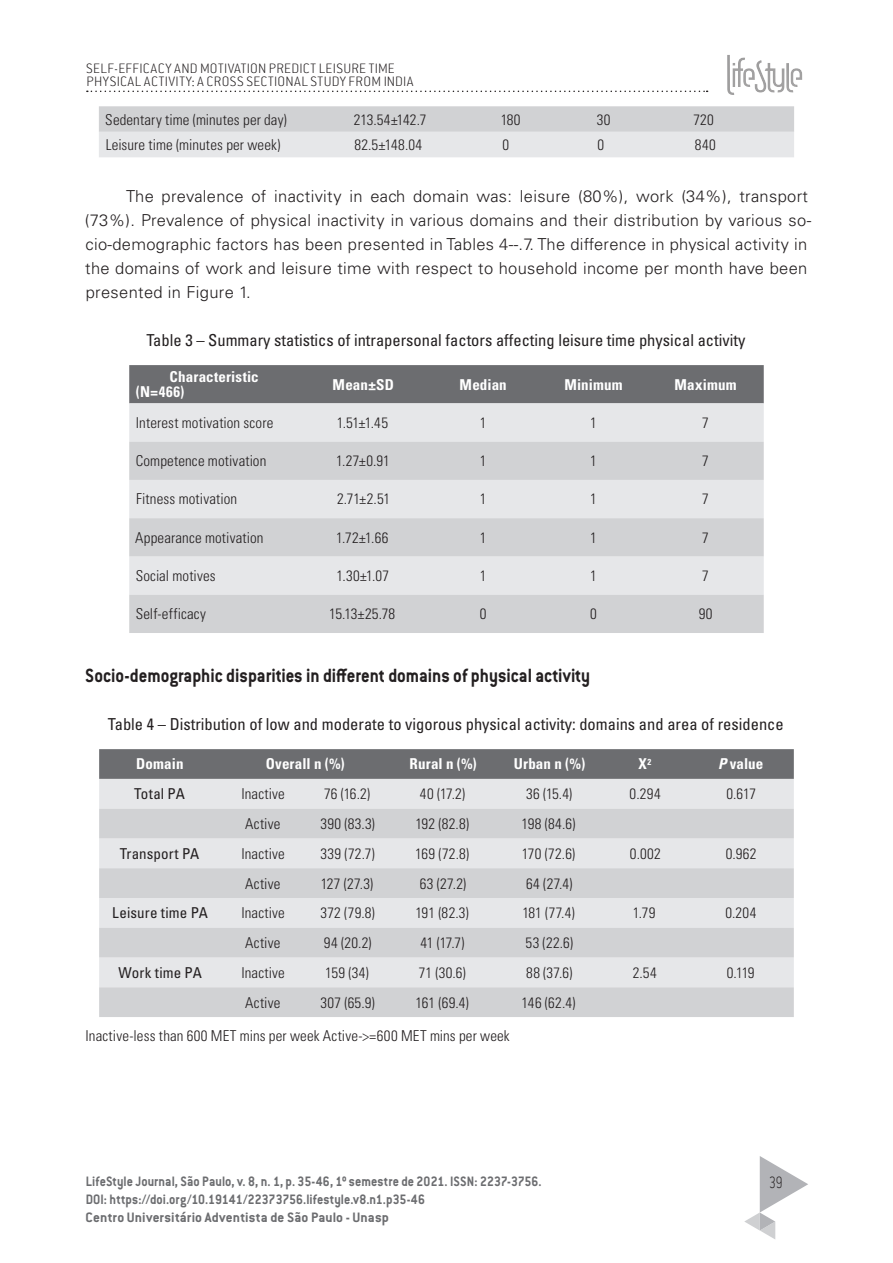
<style>
.page{position:relative;width:893px;height:1263px;background:#fff}
.page>*{position:absolute;margin:0;border:0;box-sizing:border-box;transform-origin:0 0}
.T3{font:700 21px "Conduit ITC Std";color:#231f20;scale:.9 1}
.t1{font:200 18px "Conduit ITC Std";color:#231f20;scale:.75 1}
.CORPO{font:300 16.5px/24px "Univers LT Std";letter-spacing:.02em;color:#231f20}
.Legenda{font:condensed 16.5px "Univers LT Std";color:#231f20}
.Celula{font:300 condensed 15px "Univers LT Std";letter-spacing:.01em;color:#231f20}
.t2{font:700 15px/18px "Conduit ITC Std";letter-spacing:.005em;color:#6c6d70;scale:.91 1}
.Cabeçalho{font:700 condensed 15px/15px "Univers LT Std";letter-spacing:.01em;color:#fff}
.t3{font:200 15px/13.5px "Conduit ITC Std";letter-spacing:.02em;color:#231f20}
.Celula-2{font:condensed 15px "Univers LT Std";letter-spacing:.01em;color:#231f20}
.s1{font-style:italic}
</style>
<div class="page">
<svg style="left:744px;top:1156px;width:64px;height:83px"></svg>
<svg style="left:87px;top:91px;width:621px;height:1px"></svg>
<div style="left:727px;top:54px;width:77px;height:43px;background:#231f20;opacity:.75"></div>
<svg style="left:99px;top:106px;width:695px;height:51px;background:#dbdcde"></svg>
<div style="left:129px;top:365px;width:635px;height:38px;background:#6c6d70"></div>
<div style="left:129px;top:403px;width:635px;height:39px;background:#e6e7e9"></div>
<svg style="left:129px;top:442px;width:635px;height:191px;background:#d9dadc"></svg>
<svg style="left:99px;top:749px;width:695px;height:30px;background:#6d6e71"></svg>
<div style="left:99px;top:779px;width:695px;height:30px;background:#e6e7e9"></div>
<svg style="left:99px;top:809px;width:695px;height:208px;background:#dadbdd"></svg>
<p class="t3" style="left:86px;top:61px;width:329px">SELF-EFFICACY AND MOTIVATION PREDICT LEISURE TIME<br>PHYSICAL ACTIVITY: A CROSS SECTIONAL STUDY FROM INDIA</p>
<p class="Celula" style="left:105px;top:110px;width:183px">Sedentary time (minutes per day)</p>
<p class="Celula" style="left:354px;top:110px;width:74px">213.54±142.7</p>
<p class="Celula" style="left:501px;top:110px;width:21px">180</p>
<p class="Celula" style="left:597px;top:110px;width:15px">30</p>
<p class="Celula" style="left:693px;top:110px;width:22px">720</p>
<p class="Celula" style="left:106px;top:136px;width:176px">Leisure time (minutes per week)</p>
<p class="Celula" style="left:354px;top:136px;width:69px">82.5±148.04</p>
<p class="Celula" style="left:502px;top:136px;width:8px">0</p>
<p class="Celula" style="left:597px;top:136px;width:8px">0</p>
<p class="Celula" style="left:695px;top:136px;width:22px">840</p>
<p class="CORPO" style="left:85px;top:184px;width:728px;text-indent:41px">The prevalence of inactivity in each domain was: leisure (80%), work (34%), transport (73%). Prevalence of physical inactivity in various domains and their distribution by various so&shy;cio-demographic factors has been presented in Tables 4--.7. The difference in physical activity in the domains of work and leisure time with respect to household income per month have been presented in Figure 1.</p>
<p class="Legenda" style="left:146px;top:330px;width:600px">Table 3 – Summary statistics of intrapersonal factors affecting leisure time physical activity</p>
<p class="Cabeçalho" style="left:136px;top:369px;width:124px;text-indent:34px">Characteristic (N=466)</p>
<p class="Cabeçalho" style="left:333px;top:377px;width:63px">Mean±SD</p>
<p class="Cabeçalho" style="left:460px;top:377px;width:49px">Median</p>
<p class="Cabeçalho" style="left:564px;top:377px;width:60px">Minimum</p>
<p class="Cabeçalho" style="left:675px;top:377px;width:64px">Maximum</p>
<p class="Celula" style="left:136px;top:414px;width:139px">Interest motivation score</p>
<p class="Celula" style="left:337px;top:414px;width:53px">1.51±1.45</p>
<p class="Celula" style="left:480px;top:414px;width:8px">1</p>
<p class="Celula" style="left:590px;top:414px;width:8px">1</p>
<p class="Celula" style="left:702px;top:414px;width:8px">7</p>
<p class="Celula" style="left:136px;top:452px;width:132px">Competence motivation</p>
<p class="Celula" style="left:336px;top:452px;width:55px">1.27±0.91</p>
<p class="Celula" style="left:480px;top:452px;width:8px">1</p>
<p class="Celula" style="left:590px;top:452px;width:8px">1</p>
<p class="Celula" style="left:702px;top:452px;width:8px">7</p>
<p class="Celula" style="left:136px;top:490px;width:103px">Fitness motivation</p>
<p class="Celula" style="left:337px;top:490px;width:54px">2.71±2.51</p>
<p class="Celula" style="left:480px;top:490px;width:8px">1</p>
<p class="Celula" style="left:590px;top:490px;width:8px">1</p>
<p class="Celula" style="left:702px;top:490px;width:8px">7</p>
<p class="Celula" style="left:135px;top:528px;width:130px">Appearance motivation</p>
<p class="Celula" style="left:336px;top:528px;width:54px">1.72±1.66</p>
<p class="Celula" style="left:480px;top:528px;width:8px">1</p>
<p class="Celula" style="left:590px;top:528px;width:8px">1</p>
<p class="Celula" style="left:702px;top:528px;width:8px">7</p>
<p class="Celula" style="left:136px;top:567px;width:82px">Social motives</p>
<p class="Celula" style="left:336px;top:567px;width:54px">1.30±1.07</p>
<p class="Celula" style="left:480px;top:567px;width:8px">1</p>
<p class="Celula" style="left:590px;top:567px;width:8px">1</p>
<p class="Celula" style="left:702px;top:567px;width:8px">7</p>
<p class="Celula" style="left:136px;top:605px;width:72px">Self-efficacy</p>
<p class="Celula" style="left:329px;top:605px;width:67px">15.13±25.78</p>
<p class="Celula" style="left:480px;top:605px;width:8px">0</p>
<p class="Celula" style="left:590px;top:605px;width:8px">0</p>
<p class="Celula" style="left:699px;top:605px;width:15px">90</p>
<p class="T3" style="left:85px;top:663px;width:563px">Socio-demographic disparities in different domains of physical activity</p>
<p class="Legenda" style="left:108px;top:714px;width:677px">Table 4 – Distribution of low and moderate to vigorous physical activity: domains and area of residence</p>
<p class="Cabeçalho" style="left:136px;top:756px;width:49px">Domain</p>
<p class="Cabeçalho" style="left:266px;top:756px;width:81px">Overall n (%)</p>
<p class="Cabeçalho" style="left:409px;top:756px;width:69px">Rural n (%)</p>
<p class="Cabeçalho" style="left:514px;top:756px;width:73px">Urban n (%)</p>
<p class="Cabeçalho" style="left:638px;top:756px;width:15px">X<sup>2</sup></p>
<p class="Cabeçalho" style="left:718px;top:756px;width:47px"><span class="s1">P</span> value</p>
<p class="Celula-2" style="left:134px;top:784px;width:52px">Total PA</p>
<p class="Celula" style="left:241px;top:785px;width:45px">Inactive</p>
<p class="Celula" style="left:324px;top:785px;width:48px">76 (16.2)</p>
<p class="Celula" style="left:420px;top:785px;width:47px">40 (17.2)</p>
<p class="Celula" style="left:526px;top:785px;width:48px">36 (15.4)</p>
<p class="Celula" style="left:630px;top:785px;width:33px">0.294</p>
<p class="Celula" style="left:726px;top:785px;width:31px">0.617</p>
<p class="Celula" style="left:245px;top:815px;width:37px">Active</p>
<p class="Celula" style="left:320px;top:815px;width:56px">390 (83.3)</p>
<p class="Celula" style="left:415px;top:815px;width:55px">192 (82.8)</p>
<p class="Celula" style="left:522px;top:815px;width:55px">198 (84.6)</p>
<p class="Celula-2" style="left:120px;top:844px;width:81px">Transport PA</p>
<p class="Celula" style="left:241px;top:844px;width:45px">Inactive</p>
<p class="Celula" style="left:320px;top:844px;width:56px">339 (72.7)</p>
<p class="Celula" style="left:415px;top:844px;width:55px">169 (72.8)</p>
<p class="Celula" style="left:522px;top:844px;width:55px">170 (72.6)</p>
<p class="Celula" style="left:630px;top:844px;width:32px">0.002</p>
<p class="Celula" style="left:726px;top:844px;width:32px">0.962</p>
<p class="Celula" style="left:245px;top:874px;width:37px">Active</p>
<p class="Celula" style="left:321px;top:874px;width:54px">127 (27.3)</p>
<p class="Celula" style="left:420px;top:874px;width:48px">63 (27.2)</p>
<p class="Celula" style="left:526px;top:874px;width:48px">64 (27.4)</p>
<p class="Celula-2" style="left:112px;top:903px;width:97px">Leisure time PA</p>
<p class="Celula" style="left:241px;top:904px;width:45px">Inactive</p>
<p class="Celula" style="left:321px;top:904px;width:56px">372 (79.8)</p>
<p class="Celula" style="left:416px;top:904px;width:55px">191 (82.3)</p>
<p class="Celula" style="left:522px;top:904px;width:54px">181 (77.4)</p>
<p class="Celula" style="left:633px;top:904px;width:24px">1.79</p>
<p class="Celula" style="left:725px;top:904px;width:33px">0.204</p>
<p class="Celula" style="left:245px;top:934px;width:37px">Active</p>
<p class="Celula" style="left:324px;top:934px;width:49px">94 (20.2)</p>
<p class="Celula" style="left:420px;top:934px;width:46px">41 (17.7)</p>
<p class="Celula" style="left:525px;top:934px;width:49px">53 (22.6)</p>
<p class="Celula-2" style="left:118px;top:963px;width:85px">Work time PA</p>
<p class="Celula" style="left:241px;top:963px;width:45px">Inactive</p>
<p class="Celula" style="left:325px;top:963px;width:45px">159 (34)</p>
<p class="Celula" style="left:419px;top:963px;width:48px">71 (30.6)</p>
<p class="Celula" style="left:526px;top:963px;width:48px">88 (37.6)</p>
<p class="Celula" style="left:633px;top:963px;width:26px">2.54</p>
<p class="Celula" style="left:727px;top:963px;width:29px">0.119</p>
<p class="Celula" style="left:245px;top:993px;width:37px">Active</p>
<p class="Celula" style="left:321px;top:993px;width:56px">307 (65.9)</p>
<p class="Celula" style="left:416px;top:993px;width:55px">161 (69.4)</p>
<p class="Celula" style="left:522px;top:993px;width:55px">146 (62.4)</p>
<p class="Celula" style="left:86px;top:1027px;width:426px">Inactive-less than 600 MET mins per week Active-&gt;=600 MET mins per week</p>
<p class="t2" style="left:86px;top:1171px;width:503px">LifeStyle Journal, São Paulo, v. 8, n. 1, p. 35-46, 1º semestre de 2021. ISSN: 2237-3756.<br>DOI: https://doi.org/10.19141/22373756.lifestyle.v8.n1.p35-46<br>Centro Universitário Adventista de São Paulo - Unasp</p>
<p class="t1" style="left:769px;top:1172px;width:19px">39</p>
</div>
